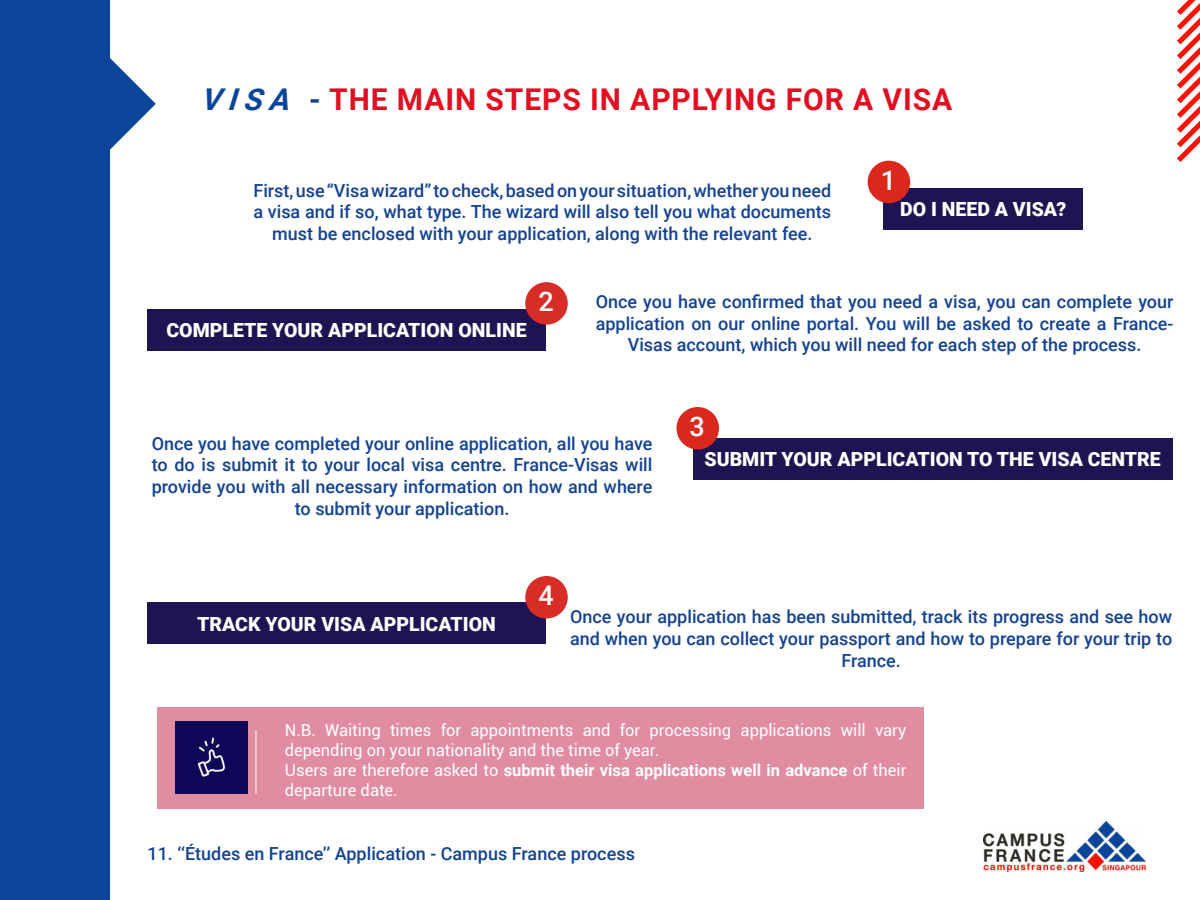
<style>
.page{position:relative;width:1200px;height:900px;background:#fff}
.page>*{position:absolute;margin:0;border:0;box-sizing:border-box;transform-origin:0 0}
.t1{font:700 30px "Roboto";letter-spacing:.03em;color:#e10f21}
.t2{font:500 27px "Roboto";color:#fff}
.t3{font:900 19.5px "Roboto";color:#fff}
.t4{font:500 18px/21.6px "Roboto";color:#144390;text-align:center}
.t5{font:16.5px/19.8px "Roboto";color:#fff}
.s1{font-style:italic;color:#0b4599}
.s2{color:#144390}
.s3{font-weight:700}
</style>
<div class="page">
<img style="left:983px;top:822px;width:163px;height:50px">
<div style="left:0;top:0;width:110px;height:900px;background:#0b4599"></div>
<svg style="left:110px;top:58px;width:46px;height:92px"></svg>
<svg style="left:1177px;top:0;width:23px;height:162px"></svg>
<div style="left:157px;top:707px;width:767px;height:102px;background:#e18da1"></div>
<hr style="left:256px;top:731px;width:1px;height:63px;background:#fff">
<div style="left:175px;top:721px;width:72px;height:73px;background:#100657"></div>
<div style="left:883px;top:188px;width:200px;height:42px;background:#201351"></div>
<div style="left:868px;top:161px;width:42px;height:42px;background:#da291c;border-radius:50%"></div>
<div style="left:148px;top:309px;width:398px;height:42px;background:#201351"></div>
<div style="left:525px;top:282px;width:43px;height:43px;background:#d82c26;border-radius:50%"></div>
<div style="left:693px;top:438px;width:479px;height:42px;background:#201351"></div>
<div style="left:676px;top:407px;width:43px;height:43px;background:#da291c;border-radius:50%"></div>
<div style="left:148px;top:602px;width:398px;height:42px;background:#201351"></div>
<div style="left:525px;top:576px;width:43px;height:43px;background:#d82c26;border-radius:50%"></div>
<h1 class="t1" style="left:200px;top:78px;width:754px"><span class="s1">VISA</span> <span class="s2">-</span> THE MAIN STEPS IN APPLYING FOR A VISA</h1>
<p class="t4" style="left:253px;top:179px;width:579px">First, use “Visa wizard” to check, based on your situation, whether you need</p>
<p class="t4" style="left:253px;top:200px;width:579px">a visa and if so, what type. The wizard will also tell you what documents must be enclosed with your application, along with the relevant fee.</p>
<h2 class="t2" style="left:881px;top:161px;width:17px">1</h2>
<p class="t3" style="left:900px;top:196px;width:168px">DO I NEED A VISA?</p>
<p class="t3" style="left:166px;top:316px;width:362px">COMPLETE YOUR APPLICATION ONLINE</p>
<h2 class="t2" style="left:539px;top:283px;width:17px">2</h2>
<p class="t4" style="left:596px;top:290px;width:579px">Once you have confirmed that you need a visa, you can complete your application on our online portal. You will be asked to create a France-<br>Visas account, which you will need for each step of the process.</p>
<p class="t4" style="left:152px;top:432px;width:502px">Once you have completed your online application, all you have to do is submit it to your local visa centre. France-Visas will provide you with all necessary information on how and where to submit your application.</p>
<h2 class="t2" style="left:539px;top:576px;width:17px">4</h2>
<h2 class="t2" style="left:690px;top:408px;width:17px">3</h2>
<p class="t3" style="left:705px;top:446px;width:458px">SUBMIT YOUR APPLICATION TO THE VISA CENTRE</p>
<p class="t3" style="left:197px;top:610px;width:300px">TRACK YOUR VISA APPLICATION</p>
<p class="t4" style="left:570px;top:606px;width:604px">Once your application has been submitted, track its progress and see how and when you can collect your passport and how to prepare for your trip to<br>France.</p>
<p class="t5" style="left:285px;top:720px;width:623px">N.B. Waiting times for appointments and for processing applications will vary depending on your nationality and the time of year.<br>Users are therefore asked to <span class="s3">submit their visa applications well in advance</span> of their departure date.</p>
<p class="t4" style="left:148px;top:842px;width:489px">11. ‘‘Études en France’’ Application - Campus France process</p>
</div>
